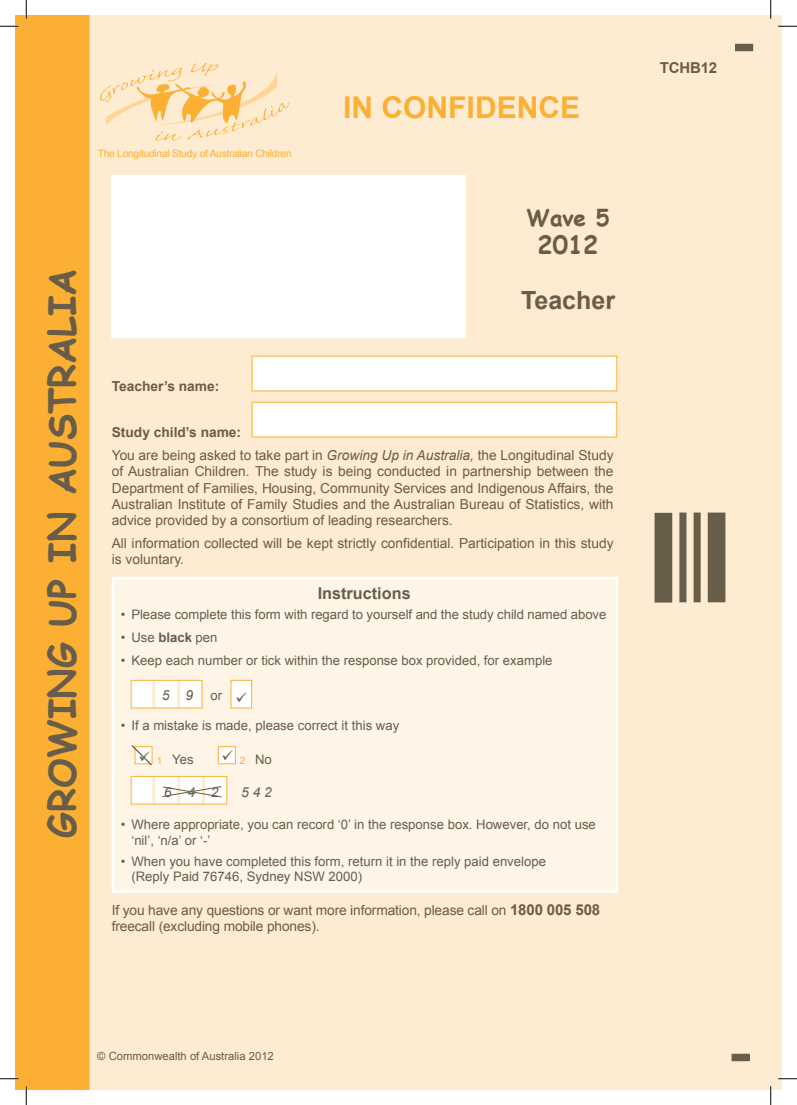
<style>
.page{position:relative;width:797px;height:1105px;background:#fff}
.page>*{position:absolute;margin:0;border:0;box-sizing:border-box;transform-origin:0 0}
.t1{font:700 37.5px "Comic Sans MS";color:#685d49}
.t2{font:700 30px "Arial";color:#fbb034}
.Paragraph{font:700 25px "Arial";color:#685d49}
.Paragraph-2{font:700 25px "Comic Sans MS";color:#685d49}
.Paragraph-3{font:700 22.5px "Comic Sans MS";color:#685d49}
.t3{font:700 16.25px "Arial";color:#685d49}
.t4{font:700 15px "Arial";letter-spacing:-.015em;color:#685d49}
.Paragraph-4{font:13.75px/16.2px "Arial";color:#685d49}
.Text_10pt_plain{font:700 13.75px "Arial";color:#685d49}
.Text_10pt_plain-2{font:italic 13.75px "Arial";color:#685d49}
.t5{font:13.12px/15.6px "Arial";color:#685d49}
.Text_10pt_plain-3{font:11.25px "Arial";color:#685d49}
.t6{font:10.25px "Arial";letter-spacing:-.025em;color:#fbb034}
.Text_10pt_plain-4{font:10px "Arial";color:#fbb034}
.s1{font-style:italic}
.s2{font-weight:700}
.s3{font-weight:700;font-size:15px}
</style>
<div class="page">
<div style="left:89px;top:16px;width:692px;height:1073px;background:#feecd2"></div>
<div style="left:16px;top:16px;width:73px;height:1073px;background:#fbb034"></div>
<div style="left:708px;top:513px;width:16px;height:89px;background:#685d49"></div>
<div style="left:707px;top:512px;width:18px;height:90px;border:1px solid #685d49"></div>
<div style="left:655px;top:513px;width:16px;height:89px;background:#685d49"></div>
<div style="left:654px;top:513px;width:18px;height:89px;border:1px solid #685d49"></div>
<div style="left:694px;top:513px;width:6px;height:89px;background:#685d49"></div>
<div style="left:693px;top:512px;width:7px;height:90px;border:1px solid #685d49"></div>
<div style="left:680px;top:513px;width:6px;height:89px;background:#685d49"></div>
<div style="left:679px;top:512px;width:7px;height:90px;border:1px solid #685d49"></div>
<svg style="left:100px;top:63px;width:190px;height:78px;background:#fde2b9"></svg>
<div style="left:112px;top:175px;width:353px;height:163px;background:#fff"></div>
<div style="left:252px;top:356px;width:364px;height:35px;background:#fff"></div>
<div style="left:252px;top:402px;width:364px;height:35px;background:#fff"></div>
<div style="left:252px;top:402px;width:365px;height:35px;border:1px solid #fbb034"></div>
<div style="left:735px;top:44px;width:17px;height:7px;background:#685d49"></div>
<div style="left:732px;top:1054px;width:17px;height:7px;background:#685d49"></div>
<div style="left:113px;top:578px;width:504px;height:313px;background:#fef5e7"></div>
<div style="left:112px;top:577px;width:506px;height:316px;border:2px solid #fff"></div>
<div style="left:218px;top:747px;width:17px;height:17px;background:#fff"></div>
<div style="left:218px;top:746px;width:18px;height:18px;border:1px solid #fbb034"></div>
<div style="left:231px;top:680px;width:21px;height:28px;background:#fff"></div>
<div style="left:231px;top:680px;width:21px;height:28px;border:1px solid #fbb034"></div>
<div style="left:152px;top:680px;width:4px;height:28px;border:1px solid #feecd2"></div>
<div style="left:177px;top:680px;width:3px;height:28px;border:1px solid #feecd2"></div>
<div style="left:152px;top:776px;width:4px;height:28px;border:1px solid #feecd2"></div>
<div style="left:202px;top:776px;width:3px;height:28px;border:1px solid #feecd2"></div>
<div style="left:177px;top:776px;width:3px;height:28px;border:1px solid #feecd2"></div>
<div style="left:131px;top:776px;width:21px;height:28px;background:#fff"></div>
<div style="left:156px;top:776px;width:21px;height:28px;background:#fff"></div>
<div style="left:181px;top:776px;width:20px;height:28px;background:#fff"></div>
<div style="left:180px;top:776px;width:22px;height:28px;border:1px solid #fff"></div>
<div style="left:205px;top:776px;width:21px;height:28px;background:#fff"></div>
<div style="left:131px;top:680px;width:21px;height:28px;background:#fff"></div>
<div style="left:156px;top:680px;width:21px;height:28px;background:#fff"></div>
<div style="left:181px;top:680px;width:20px;height:28px;background:#fff"></div>
<div style="left:180px;top:680px;width:22px;height:28px;border:1px solid #fff"></div>
<div style="left:131px;top:680px;width:71px;height:28px;border:1px solid #fbb034"></div>
<div style="left:131px;top:776px;width:96px;height:28px;border:1px solid #fbb034"></div>
<svg style="left:162px;top:786px;width:60px;height:12px"></svg>
<svg style="left:0;top:25px;width:19px;height:2px"></svg>
<svg style="left:778px;top:25px;width:19px;height:2px"></svg>
<svg style="left:0;top:1078px;width:19px;height:1px"></svg>
<svg style="left:778px;top:1078px;width:19px;height:1px"></svg>
<svg style="left:25px;top:0;width:2px;height:19px"></svg>
<svg style="left:25px;top:1086px;width:2px;height:19px"></svg>
<svg style="left:770px;top:0;width:1px;height:19px"></svg>
<svg style="left:770px;top:1086px;width:1px;height:19px"></svg>
<svg style="left:131px;top:745px;width:22px;height:21px"></svg>
<p class="t1" style="left:34px;top:838px;width:571px;rotate:-90deg">GROWING UP IN AUSTRALIA</p>
<p class="t6" style="left:98px;top:147px;width:195px">The Longitudinal Study of Australian Children</p>
<p class="Text_10pt_plain" style="left:112px;top:377px;width:109px">Teacher’s name:</p>
<p class="Text_10pt_plain" style="left:112px;top:423px;width:131px">Study child’s name:</p>
<p class="t2" style="left:343px;top:87px;width:238px">IN CONFIDENCE</p>
<p class="Paragraph-3" style="left:526px;top:201px;width:84px">Wave 5</p>
<p class="Paragraph-2" style="left:537px;top:226px;width:63px">2012</p>
<p class="Paragraph" style="left:521px;top:283px;width:96px">Teacher</p>
<p class="Paragraph-4" style="left:112px;top:447px;width:503px;text-align:justify">You are being asked to take part in <span class="s1">Growing Up in Australia,</span> the Longitudinal Study of Australian Children. The study is being conducted in partnership between the Department of Families, Housing, Community Services and Indigenous Affairs, the Australian Institute of Family Studies and the Australian Bureau of Statistics, with advice provided by a consortium of leading researchers.</p>
<p class="Paragraph-4" style="left:112px;top:535px;width:503px">All information collected will be kept strictly confidential. Participation in this study is voluntary.</p>
<p class="t3" style="left:318px;top:582px;width:94px">Instructions</p>
<p class="t5" style="left:121px;top:607px;width:487px">• Please complete this form with regard to yourself and the study child named above</p>
<p class="t5" style="left:121px;top:630px;width:98px">• Use <span class="s2">black</span> pen</p>
<p class="t5" style="left:121px;top:653px;width:433px">• Keep each number or tick within the response box provided, for example</p>
<p class="Text_10pt_plain-2" style="left:162px;top:686px;width:33px">5 9</p>
<p class="t5" style="left:210px;top:687px;width:13px">or</p>
<p class="t5" style="left:121px;top:717px;width:280px">• If a mistake is made, please correct it this way</p>
<p class="Text_10pt_plain-4" style="left:157px;top:754px;width:7px">1</p>
<p class="t5" style="left:172px;top:752px;width:23px">Yes</p>
<p class="Text_10pt_plain-4" style="left:240px;top:754px;width:7px">2</p>
<p class="t5" style="left:255px;top:752px;width:18px">No</p>
<p class="Text_10pt_plain-2" style="left:241px;top:784px;width:32px">5 4 2</p>
<p class="Text_10pt_plain-2" style="left:164px;top:783px;width:56px">642</p>
<p class="t5" style="left:131px;top:817px;width:466px;text-indent:-11px">• Where appropriate, you can record ‘0’ in the response box. However, do not use ‘nil’, ‘n/a’ or ‘-’</p>
<p class="t5" style="left:131px;top:853px;width:416px;text-indent:-11px">• When you have completed this form, return it in the reply paid envelope (Reply Paid 76746, Sydney NSW 2000)</p>
<p class="Paragraph-4" style="left:112px;top:902px;width:490px">If you have any questions or want more information, please call on <span class="s3">1800 005 508 </span>freecall (excluding mobile phones).</p>
<p class="t4" style="left:660px;top:58px;width:59px">TCHB12</p>
<p class="Text_10pt_plain-3" style="left:97px;top:1048px;width:178px">© Commonwealth of Australia 2012</p>
</div>
